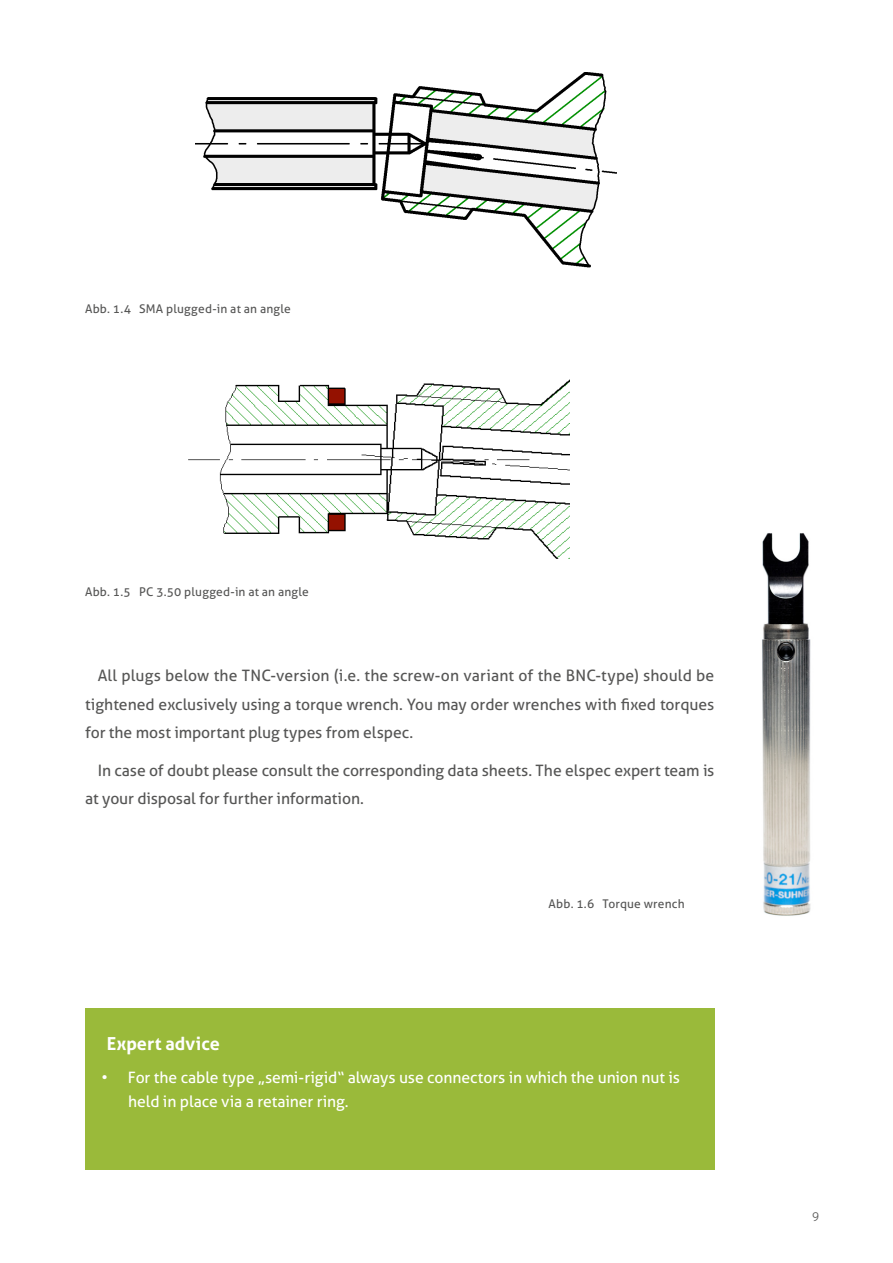
<style>
.page{position:relative;width:893px;height:1263px;background:#fff}
.page>*{position:absolute;margin:0;border:0;box-sizing:border-box;transform-origin:0 0}
.t1{font:700 18px "Aller";color:#fff}
.t2{font:15.75px/28.3px "Aller";letter-spacing:-.005em;color:#565655;text-align:justify}
.t3{font:15.75px/24px "Aller";letter-spacing:-.01em;color:#fff}
.t4{font:12px "Aller";letter-spacing:.015em;color:#565655}
.t5{font:300 12px "Aller";color:#565655}
</style>
<div class="page">
<img style="left:196px;top:72px;width:421px;height:196px">
<img style="left:188px;top:379px;width:382px;height:179px">
<img style="left:762px;top:533px;width:49px;height:383px">
<div style="left:85px;top:1008px;width:629px;height:161px;background:#9aba3a"></div>
<p class="t4" style="left:85px;top:301px;width:207px">Abb. 1.4 SMA plugged-in at an angle</p>
<p class="t4" style="left:85px;top:585px;width:225px">Abb. 1.5 PC 3.50 plugged-in at an angle</p>
<p class="t2" style="left:85px;top:662px;width:631px;text-indent:13px">All plugs below the TNC-version (i.e. the screw-on variant of the BNC-type) should be tightened exclusively using a torque wrench. You may order wrenches with fixed torques for the most important plug types from elspec.</p>
<p class="t2" style="left:85px;top:756px;width:631px;text-indent:13px">In case of doubt please consult the corresponding data sheets. The elspec expert team is at your disposal for further information.</p>
<p class="t4" style="left:549px;top:897px;width:138px">Abb. 1.6 Torque wrench</p>
<p class="t1" style="left:107px;top:1032px;width:115px">Expert advice</p>
<p class="t3" style="left:128px;top:1065px;width:553px;text-indent:-27px">• For the cable type „semi-rigid“ always use connectors in which the union nut is held in place via a retainer ring.</p>
<p class="t5" style="left:812px;top:1209px;width:9px">9</p>
</div>
